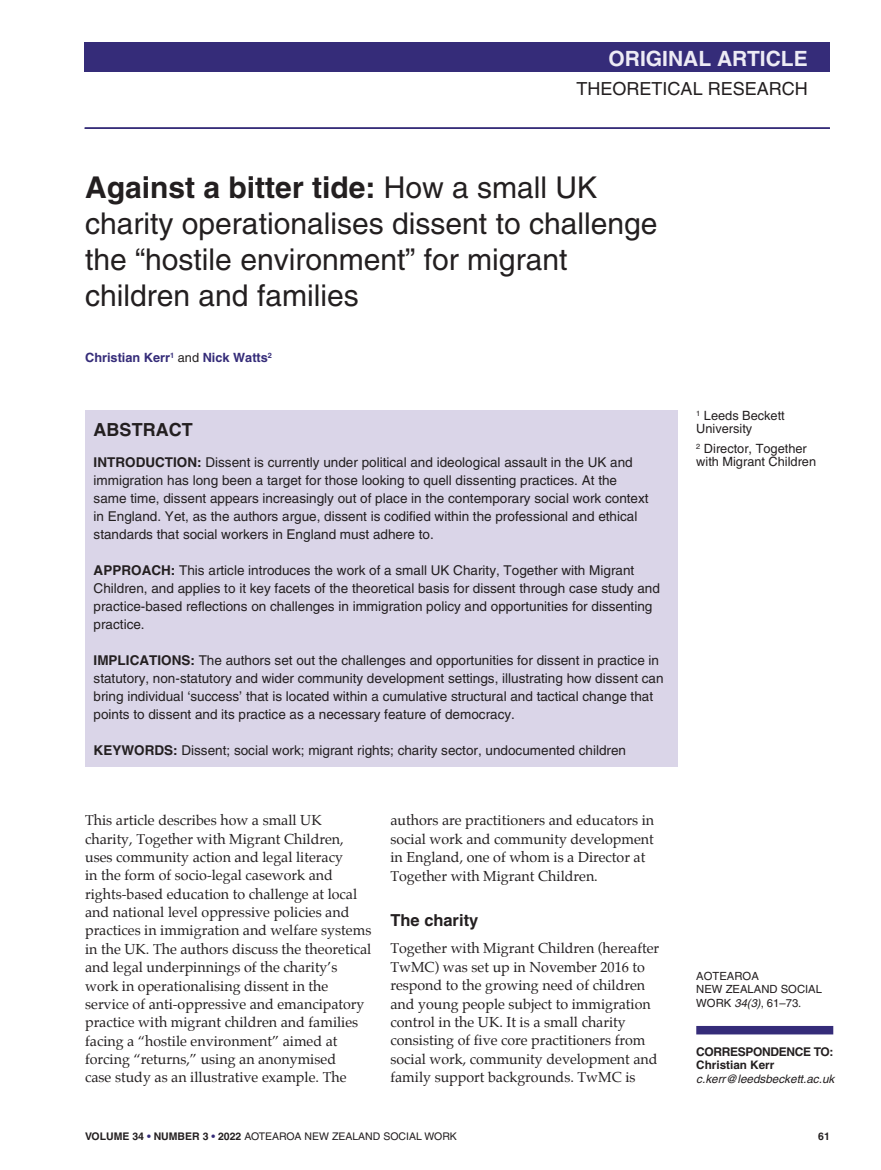
<style>
.page{position:relative;width:881px;height:1170px;background:#fff}
.page>*{position:absolute;margin:0;border:0;box-sizing:border-box;transform-origin:0 0}
.t1{font:30px/36px "Helvetica";color:#231f20}
.t2{font:700 21px "Helvetica";color:#edebf5}
.t3{font:18px "Helvetica";color:#231f20}
.t4{font:700 18px "Helvetica";color:#231f20}
.t5{font:700 16.5px "Helvetica";color:#231f20}
.t6{font:14.25px/18.3px "Palatino";color:#231f20}
.t7{font:13.5px/18px "Helvetica";color:#231f20}
.t8{font:12.75px/13.5px "Helvetica";color:#231f20}
.t9{font:700 12.75px "Helvetica";color:#352c79}
.t10{font:700 12px "Helvetica";letter-spacing:-.03em;color:#231f20}
.t11{font:italic 11.7px "Helvetica";color:#231f20}
.t12{font:700 11.7px "Helvetica";color:#231f20}
.t13{font:11.25px/13.5px "Helvetica";color:#231f20}
.t14{font:10.5px "Helvetica";color:#231f20}
.t15{font:700 10.5px "Helvetica";color:#231f20}
.s1{font-weight:700}
.s2{font-weight:400;color:#231f20}
.s3{font-style:italic}
.s4{font-weight:700;color:#352c79}
</style>
<div class="page">
<div style="left:85px;top:43px;width:744px;height:29px;background:#352c79"></div>
<hr style="left:85px;top:127px;width:744px;height:2px;background:#352c79">
<div style="left:696px;top:1025px;width:136px;height:9px;background:#352c79"></div>
<div style="left:85px;top:410px;width:592px;height:356px;background:#dad5e8"></div>
<h2 class="t2" style="left:608px;top:50px;width:201px">ORIGINAL ARTICLE</h2>
<h3 class="t3" style="left:576px;top:82px;width:233px">THEORETICAL RESEARCH</h3>
<h1 class="t1" style="left:85px;top:172px;width:573px"><span class="s1">Against a bitter tide:</span> How a small UK charity operationalises dissent to challenge the “hostile environment” for migrant children and families</h1>
<p class="t9" style="left:85px;top:353px;width:188px">Christian Kerr<sup>1</sup> <span class="s2">and</span> Nick Watts<sup>2</sup></p>
<h3 class="t4" style="left:94px;top:423px;width:100px">ABSTRACT</h3>
<p class="t7" style="left:94px;top:454px;width:556px"><span class="s1">INTRODUCTION:</span> Dissent is currently under political and ideological assault in the UK and immigration has long been a target for those looking to quell dissenting practices. At the same time, dissent appears increasingly out of place in the contemporary social work context in England. Yet, as the authors argue, dissent is codified within the professional and ethical standards that social workers in England must adhere to.</p>
<p class="t7" style="left:94px;top:562px;width:567px"><span class="s1">APPROACH:</span> This article introduces the work of a small UK Charity, Together with Migrant Children, and applies to it key facets of the theoretical basis for dissent through case study and practice-based reflections on challenges in immigration policy and opportunities for dissenting practice.</p>
<p class="t7" style="left:94px;top:652px;width:571px"><span class="s1">IMPLICATIONS:</span> The authors set out the challenges and opportunities for dissent in practice in statutory, non-statutory and wider community development settings, illustrating how dissent can bring individual ‘success’ that is located within a cumulative structural and tactical change that points to dissent and its practice as a necessary feature of democracy.</p>
<p class="t7" style="left:94px;top:742px;width:533px"><span class="s1">KEYWORDS:</span> Dissent; social work; migrant rights; charity sector, undocumented children</p>
<p class="t6" style="left:85px;top:812px;width:288px">This article describes how a small UK charity, Together with Migrant Children, uses community action and legal literacy<br>in the form of socio-legal casework and rights-based education to challenge at local and national level oppressive policies and practices in immigration and welfare systems in the UK. The authors discuss the theoretical and legal underpinnings of the charity’s work in operationalising dissent in the service of anti-oppressive and emancipatory practice with migrant children and families facing a “hostile environment” aimed at forcing “returns,” using an anonymised<br>case study as an illustrative example. The</p>
<p class="t6" style="left:390px;top:812px;width:265px">authors are practitioners and educators in social work and community development in England, one of whom is a Director at Together with Migrant Children.</p>
<p class="t5" style="left:390px;top:914px;width:89px">The charity</p>
<p class="t6" style="left:390px;top:940px;width:270px">Together with Migrant Children (hereafter TwMC) was set up in November 2016 to respond to the growing need of children and young people subject to immigration control in the UK. It is a small charity consisting of five core practitioners from social work, community development and family support backgrounds. TwMC is</p>
<p class="t8" style="left:696px;top:410px;width:90px"><sup>1</sup> Leeds Beckett<br>University</p>
<p class="t8" style="left:696px;top:443px;width:121px"><sup>2</sup> Director, Together with Migrant Children</p>
<p class="t13" style="left:696px;top:970px;width:127px">AOTEAROA<br>NEW ZEALAND SOCIAL<br>WORK <span class="s3">34(3)</span>, 61–73.</p>
<p class="t10" style="left:696px;top:1046px;width:139px">CORRESPONDENCE TO:</p>
<p class="t12" style="left:696px;top:1060px;width:80px">Christian Kerr</p>
<p class="t11" style="left:696px;top:1074px;width:140px">c.kerr@leedsbeckett.ac.uk</p>
<p class="t14" style="left:85px;top:1132px;width:373px"><span class="s1">VOLUME 34</span> <span class="s4">•</span> <span class="s1">NUMBER 3</span> <span class="s4">•</span> <span class="s1">2022</span> AOTEAROA NEW ZEALAND SOCIAL WORK</p>
<p class="t15" style="left:817px;top:1132px;width:13px">61</p>
</div>
